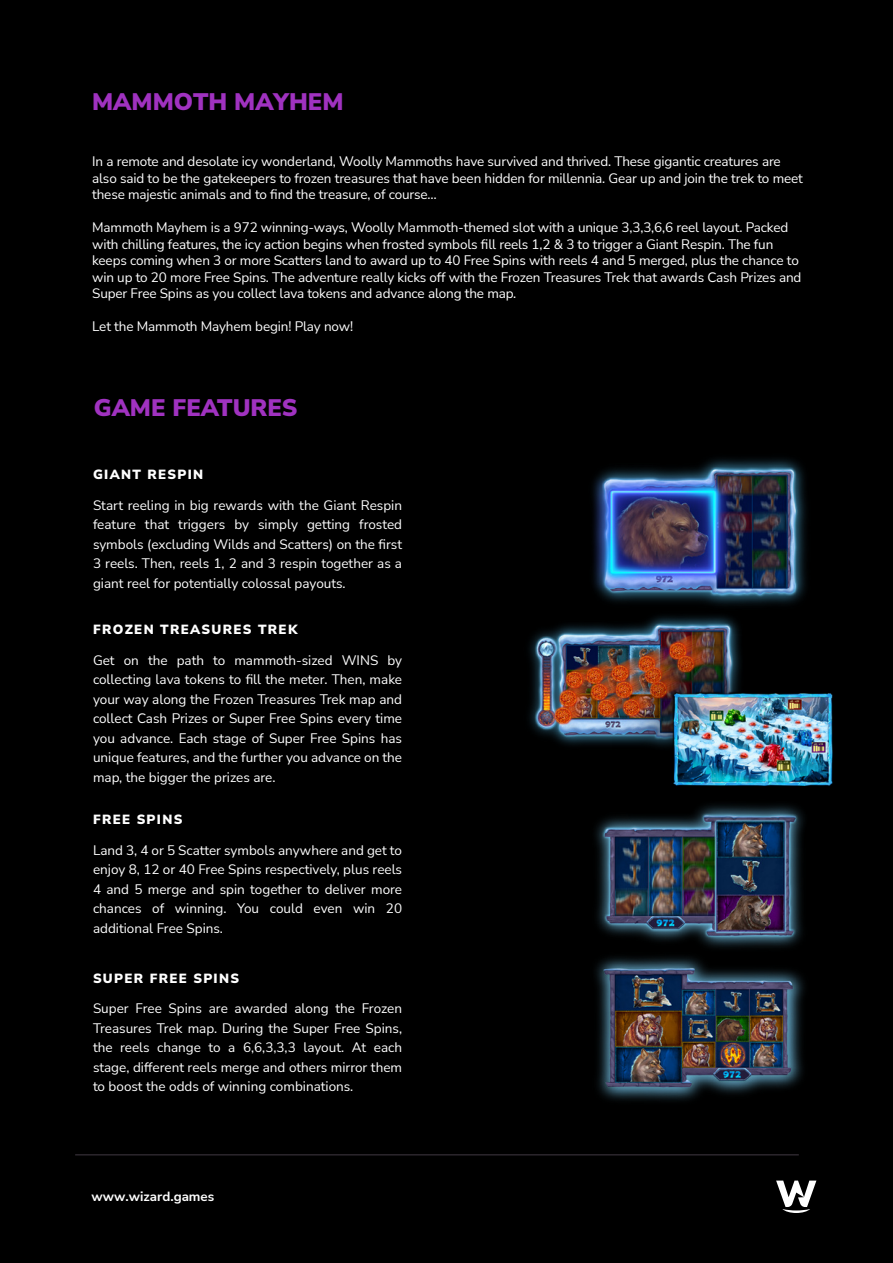
<style>
.page{position:relative;width:893px;height:1263px;background:#000}
.page>*{position:absolute;margin:0;border:0;box-sizing:border-box;transform-origin:0 0}
.t1{font:900 23.85px "Nunito Sans";color:#a032c0}
.t2{font:13.5px/19.5px "Nunito Sans";letter-spacing:-.01em;color:#fff;text-align:justify}
.t3{font:900 13.35px "Nunito Sans";letter-spacing:.1em;color:#fff}
.t4{font:700 13.35px "Nunito Sans";color:#fff}
</style>
<div class="page">
<svg style="left:776px;top:1180px;width:40px;height:33px"></svg>
<hr style="left:75px;top:1154px;width:724px;height:1px;background:#2c272d">
<img style="left:595px;top:820px;width:207px;height:119px">
<img style="left:592px;top:458px;width:214px;height:147px">
<img style="left:595px;top:939px;width:209px;height:162px">
<img style="left:529px;top:601px;width:230px;height:144px">
<img style="left:604px;top:623px;width:229px;height:233px">
<h1 class="t1" style="left:92px;top:85px;width:253px">MAMMOTH MAYHEM</h1>
<p class="t2" style="left:92px;top:153px;width:712px;line-height:16.5px;text-align:left">In a remote and desolate icy wonderland, Woolly Mammoths have survived and thrived. These gigantic creatures are also said to be the gatekeepers to frozen treasures that have been hidden for millennia. Gear up and join the trek to meet these majestic animals and to find the treasure, of course…</p>
<p class="t2" style="left:92px;top:219px;width:711px;line-height:16.5px;text-align:left">Mammoth Mayhem is a 972 winning-ways, Woolly Mammoth-themed slot with a unique 3,3,3,6,6 reel layout. Packed with chilling features, the icy action begins when frosted symbols fill reels 1,2 &amp; 3 to trigger a Giant Respin. The fun keeps coming when 3 or more Scatters land to award up to 40 Free Spins with reels 4 and 5 merged, plus the chance to win up to 20 more Free Spins. The adventure really kicks off with the Frozen Treasures Trek that awards Cash Prizes and Super Free Spins as you collect lava tokens and advance along the map.</p>
<p class="t2" style="left:92px;top:316px;width:262px">Let the Mammoth Mayhem begin! Play now!</p>
<h1 class="t1" style="left:94px;top:390px;width:205px">GAME FEATURES</h1>
<p class="t3" style="left:93px;top:465px;width:112px">GIANT RESPIN</p>
<p class="t2" style="left:93px;top:495px;width:311px">Start reeling in big rewards with the Giant Respin feature that triggers by simply getting frosted symbols (excluding Wilds and Scatters) on the first 3 reels. Then, reels 1, 2 and 3 respin together as a giant reel for potentially colossal payouts.</p>
<p class="t3" style="left:93px;top:620px;width:206px">FROZEN TREASURES TREK</p>
<p class="t2" style="left:93px;top:650px;width:311px">Get on the path to mammoth-sized WINS by collecting lava tokens to fill the meter. Then, make your way along the Frozen Treasures Trek map and collect Cash Prizes or Super Free Spins every time you advance. Each stage of Super Free Spins has unique features, and the further you advance on the map, the bigger the prizes are.</p>
<p class="t3" style="left:93px;top:810px;width:91px">FREE SPINS</p>
<p class="t2" style="left:93px;top:840px;width:311px">Land 3, 4 or 5 Scatter symbols anywhere and get to enjoy 8, 12 or 40 Free Spins respectively, plus reels 4 and 5 merge and spin together to deliver more chances of winning. You could even win 20 additional Free Spins.</p>
<p class="t3" style="left:93px;top:969px;width:148px">SUPER FREE SPINS</p>
<p class="t2" style="left:93px;top:998px;width:311px">Super Free Spins are awarded along the Frozen Treasures Trek map. During the Super Free Spins, the reels change to a 6,6,3,3,3 layout. At each stage, different reels merge and others mirror them to boost the odds of winning combinations.</p>
<p class="t4" style="left:92px;top:1186px;width:124px">www.wizard.games</p>
</div>
